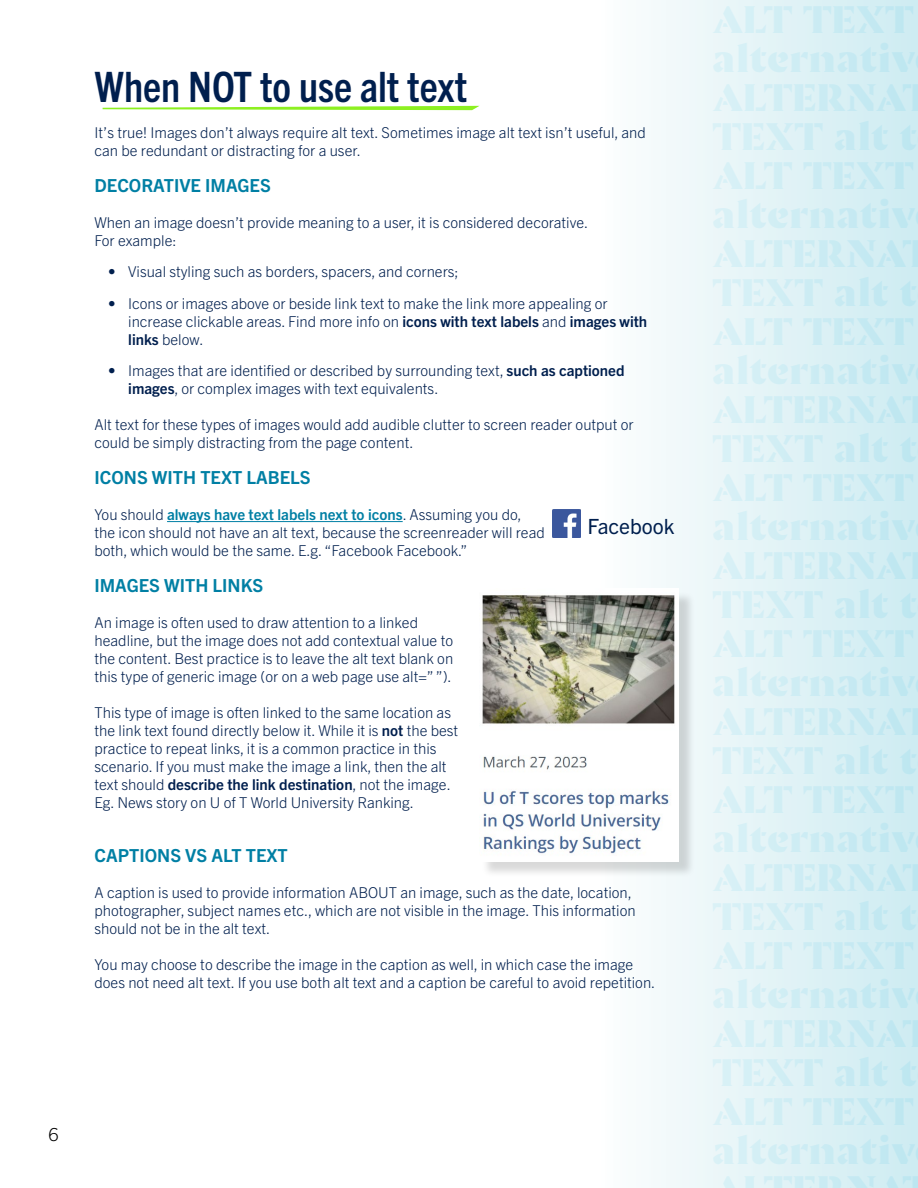
<style>
.page{position:relative;width:918px;height:1188px;background:#fff}
.page>*{position:absolute;margin:0;border:0;box-sizing:border-box;transform-origin:0 0}
.t1{font:700 condensed 42px "Trade Gothic Next LT Pro";color:#001f4e}
.t2{font:21px "Trade Gothic Next LT Pro";color:#001f4e}
.t3{font:700 18px "Trade Gothic Next LT Pro";color:#007fa4}
.t4{font:300 18px "Trade Gothic Next LT Pro";color:#000}
.t5{font:300 15px/18px "Trade Gothic Next LT Pro";color:#001f4e}
.s1{font-weight:700}
.s2{font-weight:700;color:#007fa4}
</style>
<div class="page">
<div style="left:599px;top:0;width:319px;height:1188px;background:linear-gradient(to right,#fdfefd,#ceebf1)"></div>
<hr style="left:167px;top:521px;width:236px;height:1px;background:#007fa4">
<img style="left:553px;top:510px;width:28px;height:28px">
<div style="left:482px;top:591px;width:213px;height:287px;background:#000;opacity:.15"></div>
<img style="left:482px;top:589px;width:197px;height:273px">
<svg style="left:103px;top:106px;width:376px;height:4px;background:#acf45f"></svg>
<h2 class="t1" style="left:94px;top:58px;width:374px">When NOT to use alt text</h2>
<p class="t5" style="left:94px;top:122px;width:553px">It’s true! Images don’t always require alt text. Sometimes image alt text isn’t useful, and can be redundant or distracting for a user.</p>
<h3 class="t3" style="left:94px;top:173px;width:178px">DECORATIVE IMAGES</h3>
<p class="t5" style="left:94px;top:212px;width:495px">When an image doesn’t provide meaning to a user, it is considered decorative.</p>
<p class="t5" style="left:94px;top:230px;width:84px">For example:</p>
<p class="t5" style="left:108px;top:262px;width:352px">• Visual styling such as borders, spacers, and corners;</p>
<p class="t5" style="left:128px;top:293px;width:521px;text-indent:-20px">• Icons or images above or beside link text to make the link more appealing or increase clickable areas. Find more info on <span class="s1">icons with text labels</span> and <span class="s1">images with links</span> below.</p>
<p class="t5" style="left:128px;top:361px;width:498px;text-indent:-20px">• Images that are identified or described by surrounding text, <span class="s1">such as captioned images</span>, or complex images with text equivalents.</p>
<p class="t5" style="left:94px;top:415px;width:541px">Alt text for these types of images would add audible clutter to screen reader output or could be simply distracting from the page content.</p>
<h3 class="t3" style="left:94px;top:465px;width:218px">ICONS WITH TEXT LABELS</h3>
<p class="t5" style="left:94px;top:505px;width:452px">You should <span class="s2">always have text labels next to icons</span>. Assuming you do, the icon should not have an alt text, because the screenreader will read both, which would be the same. E.g. “Facebook Facebook.”</p>
<h3 class="t3" style="left:94px;top:573px;width:170px">IMAGES WITH LINKS</h3>
<p class="t5" style="left:94px;top:613px;width:360px">An image is often used to draw attention to a linked headline, but the image does not add contextual value to the content. Best practice is to leave the alt text blank on this type of generic image (or on a web page use alt=” ”).</p>
<p class="t5" style="left:94px;top:703px;width:365px">This type of image is often linked to the same location as the link text found directly below it. While it is <span class="s1">not</span> the best practice to repeat links, it is a common practice in this scenario. If you must make the image a link, then the alt text should <span class="s1">describe the link destination</span>, not the image.<br>Eg. News story on U of T World University Ranking.</p>
<h3 class="t3" style="left:94px;top:843px;width:195px">CAPTIONS VS ALT TEXT</h3>
<p class="t5" style="left:94px;top:883px;width:543px">A caption is used to provide information ABOUT an image, such as the date, location, photographer, subject names etc., which are not visible in the image. This information should not be in the alt text.</p>
<p class="t5" style="left:94px;top:955px;width:562px">You may choose to describe the image in the caption as well, in which case the image does not need alt text. If you use both alt text and a caption be careful to avoid repetition.</p>
<h2 class="t2" style="left:587px;top:511px;width:89px">Facebook</h2>
<p class="t4" style="left:49px;top:1122px;width:12px">6</p>
</div>
